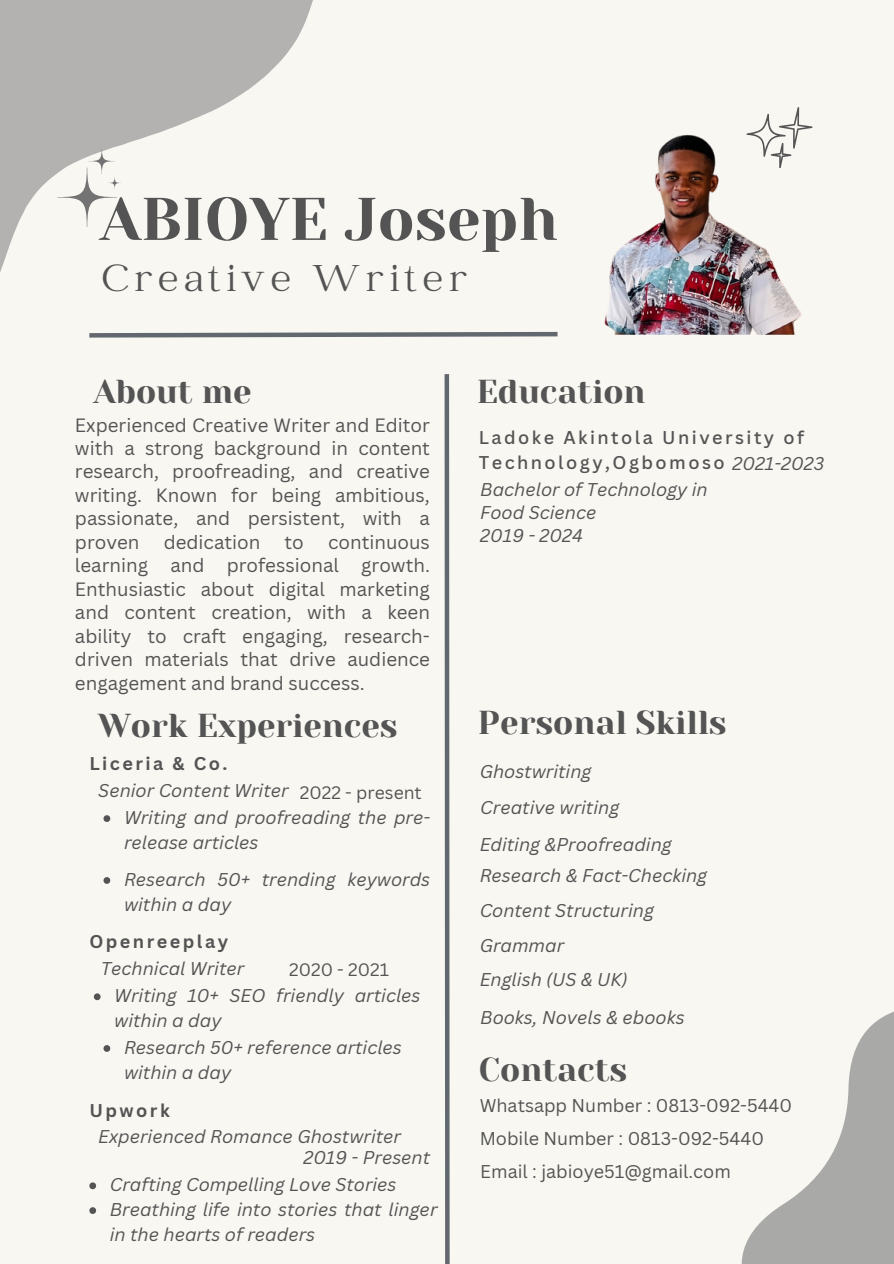
<style>
.page{position:relative;width:894px;height:1264px;background:#fff}
.page>*{position:absolute;margin:0;border:0;box-sizing:border-box;transform-origin:0 0}
.t1{font:60px "Yeseva One";color:#545454}
.t2{font:41.4px "Catchy Mager";letter-spacing:.135em;color:#545454}
.t3{font:33px "Yeseva One";color:#545454}
.t4{font:18.75px/23.4px "Canva Sans";color:#545454;text-align:justify}
.t5{font:italic 18px/24.8px "Canva Sans";color:#545454}
.t6{font:18px "Canva Sans";color:#545454}
.t7{font:500 18px/24.8px "Canva Sans";letter-spacing:.135em;color:#545454}
.t8{font:700 18px "Canva Sans";letter-spacing:.135em;color:#545454}
.t9{font:17.55px "Canva Sans";color:#545454}
.s1{font-weight:400;font-style:italic}
</style>
<div class="page">
<div style="left:0;top:0;width:893px;height:1263px;background:#f8f7f2"></div>
<img style="left:604px;top:134px;width:197px;height:201px">
<svg style="left:0;top:0;width:313px;height:273px;fill:#b3b2b0"></svg>
<svg style="left:89px;top:331px;width:469px;height:7px"></svg>
<svg style="left:444px;top:374px;width:6px;height:889px;background:#878b8e"></svg>
<svg style="left:746px;top:107px;width:66px;height:61px"></svg>
<svg style="left:57px;top:148px;width:64px;height:79px"></svg>
<svg style="left:741px;top:1012px;width:152px;height:251px"></svg>
<svg style="left:103px;top:815px;width:7px;height:7px"></svg>
<svg style="left:103px;top:877px;width:7px;height:6px"></svg>
<svg style="left:94px;top:993px;width:7px;height:7px"></svg>
<svg style="left:103px;top:1045px;width:7px;height:6px"></svg>
<svg style="left:89px;top:1182px;width:7px;height:7px"></svg>
<svg style="left:89px;top:1207px;width:7px;height:6px"></svg>
<p class="t1" style="left:100px;top:185px;width:459px">ABIOYE Joseph</p>
<h1 class="t2" style="left:102px;top:258px;width:366px">Creative Writer</h1>
<p class="t3" style="left:93px;top:373px;width:160px">About me</p>
<p class="t4" style="left:75px;top:412px;width:356px">Experienced Creative Writer and Editor with a strong background in content research, proofreading, and creative writing. Known for being ambitious, passionate, and persistent, with a proven</p>
<p class="t4" style="left:75px;top:530px;width:356px;text-indent:253px">continuous learning and professional growth.<br>Enthusiastic about digital marketing and content creation, with a keen ability to craft engaging, research&shy;driven materials that drive audience engagement and brand success.</p>
<p class="t4" style="left:164px;top:530px;width:98px">dedication</p>
<p class="t4" style="left:284px;top:530px;width:21px">to</p>
<p class="t3" style="left:98px;top:706px;width:301px">Work Experiences</p>
<h3 class="t8" style="left:89px;top:750px;width:140px">Liceria &amp; Co.</h3>
<h4 class="t5" style="left:98px;top:777px;width:192px">Senior Content Writer</h4>
<p class="t9" style="left:300px;top:780px;width:123px">2022 - present</p>
<p class="t5" style="left:124px;top:804px;width:308px">Writing and proofreading the pre&shy;release articles</p>
<p class="t5" style="left:124px;top:866px;width:307px">Research 50+ trending keywords within a day</p>
<p class="t8" style="left:89px;top:928px;width:140px">Openreeplay</p>
<h4 class="t5" style="left:101px;top:955px;width:145px">Technical Writer</h4>
<p class="t5" style="left:114px;top:983px;width:308px">Writing 10+ SEO friendly articles within a day</p>
<p class="t9" style="left:289px;top:956px;width:102px">2020 - 2021</p>
<p class="t5" style="left:124px;top:1034px;width:279px">Research 50+ reference articles within a day</p>
<p class="t8" style="left:89px;top:1097px;width:82px">Upwork</p>
<p class="t5" style="left:98px;top:1123px;width:304px">Experienced Romance Ghostwriter</p>
<p class="t5" style="left:110px;top:1172px;width:288px">Crafting Compelling Love Stories</p>
<p class="t5" style="left:110px;top:1196px;width:329px">Breathing life into stories that linger in the hearts of readers</p>
<p class="t5" style="left:303px;top:1144px;width:128px">2019 - Present</p>
<h2 class="t3" style="left:476px;top:373px;width:170px">Education</h2>
<p class="t7" style="left:478px;top:425px;width:347px">Ladoke Akintola University of<br>Technology,Ogbomoso <span class="s1">2021-2023</span></p>
<p class="t5" style="left:480px;top:478px;width:229px;line-height:22.5px">Bachelor of Technology in<br>Food Science</p>
<p class="t5" style="left:480px;top:523px;width:104px">2019 - 2024</p>
<p class="t3" style="left:478px;top:703px;width:250px">Personal Skills</p>
<h4 class="t5" style="left:479px;top:758px;width:113px">Ghostwriting</h4>
<p class="t5" style="left:480px;top:794px;width:140px">Creative writing</p>
<p class="t5" style="left:479px;top:831px;width:194px">Editing &amp;Proofreading</p>
<p class="t5" style="left:479px;top:862px;width:229px">Research &amp; Fact-Checking</p>
<p class="t5" style="left:479px;top:897px;width:176px">Content Structuring</p>
<p class="t5" style="left:479px;top:933px;width:86px">Grammar</p>
<p class="t5" style="left:479px;top:966px;width:149px">English (US &amp; UK)</p>
<p class="t5" style="left:480px;top:1004px;width:206px">Books, Novels &amp; ebooks</p>
<h3 class="t3" style="left:478px;top:1050px;width:150px">Contacts</h3>
<h4 class="t6" style="left:479px;top:1092px;width:314px">Whatsapp Number : 0813-092-5440</h4>
<p class="t6" style="left:479px;top:1125px;width:286px">Mobile Number : 0813-092-5440</p>
<h3 class="t6" style="left:480px;top:1159px;width:252px">Email : jabioye51@gmail.com</h3>
</div>
